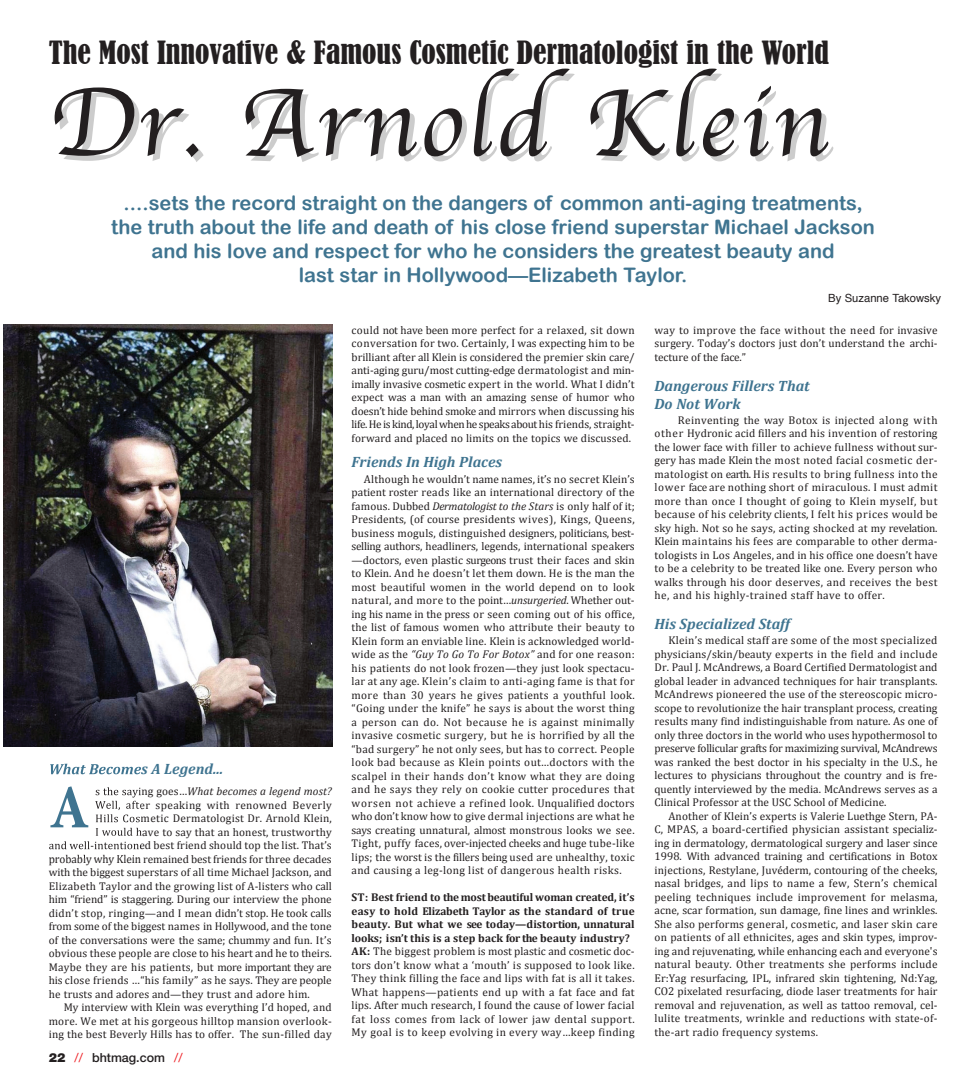
<style>
.page{position:relative;width:979px;height:1088px;background:#fff}
.page>*{position:absolute;margin:0;border:0;box-sizing:border-box;transform-origin:0 0}
.t1{font:100px "Apple Chancery";letter-spacing:.035em;color:#231f20}
.t2{font:700 condensed 62.5px "Minion Pro";color:#3f7490}
.t3{font:condensed 30px "Bernard";color:#231f20}
.t4{font:20px/24px "Arial Rounded MT Bold";color:#3f7490;text-align:center}
.t5{font:italic 700 15px/18px "Cambria";color:#3f7490}
.t6{font:500 12.5px "Helvetica Neue LT Std";color:#231f20}
.t7{font:11.25px/13.5px "Cambria";letter-spacing:.01em;color:#231f20;text-align:justify}
.t8{font:italic 11.25px "Cambria";letter-spacing:.01em;color:#231f20}
.t9{font:11.25px "Cambria";letter-spacing:.035em;color:#231f20}
.t10{font:11.25px "Helvetica";color:#231f20}
.s1{font-style:normal}
.s2{font-weight:900}
.s3{font-weight:400;font-style:italic;color:#ee1d23}
.s4{font-style:italic}
.s5{font-weight:700}
</style>
<div class="page">
<img style="left:4px;top:325px;width:328px;height:422px">
<img style="left:50px;top:766px;width:90px;height:92px">
<img style="left:96px;top:787px;width:30px;height:8px">
<img style="left:95px;top:801px;width:25px;height:9px">
<img style="left:126px;top:801px;width:14px;height:8px">
<img style="left:96px;top:814px;width:32px;height:8px">
<img style="left:96px;top:828px;width:36px;height:8px">
<img style="left:49px;top:841px;width:29px;height:8px">
<img style="left:49px;top:855px;width:26px;height:3px">
<img style="left:50px;top:763px;width:49px;height:11px">
<h3 class="t3" style="left:49px;top:35px;width:782px">The Most Innovative &amp; Famous Cosmetic Dermatologist in the World</h3>
<h1 class="t1" style="left:49px;top:43px;width:780px">Dr. Arnold Klein</h1>
<p class="t4" style="left:111px;top:191px;width:765px">....sets the record straight on the dangers of common anti-aging treatments, the truth about the life and death of his close friend superstar Michael Jackson and his love and respect for who he considers the greatest beauty and<br>last star in Hollywood—Elizabeth Taylor.</p>
<p class="t10" style="left:828px;top:293px;width:114px">By Suzanne Takowsky</p>
<h3 class="t5" style="left:49px;top:760px;width:176px">What Becomes A Legend...</h3>
<h2 class="t2" style="left:50px;top:764px;width:41px">A</h2>
<p class="t8" style="left:95px;top:784px;width:238px"><span class="s1">s the saying goes…</span>What becomes a legend most?</p>
<p class="t9" style="left:95px;top:798px;width:238px">Well, after speaking with renowned Beverly</p>
<p class="t7" style="left:95px;top:811px;width:238px">Hills Cosmetic Dermatologist Dr. Arnold Klein,</p>
<p class="t7" style="left:95px;top:825px;width:238px">I would have to say that an honest, trustworthy</p>
<p class="t7" style="left:49px;top:838px;width:285px">and well-intentioned best friend should top the list. That’s</p>
<p class="t7" style="left:49px;top:852px;width:285px">probably why Klein remained best friends for three decades</p>
<p class="t7" style="left:49px;top:865px;width:285px">with the biggest superstars of all time Michael Jackson, and</p>
<p class="t7" style="left:49px;top:879px;width:285px">Elizabeth Taylor and the growing list of A-listers who call</p>
<p class="t7" style="left:49px;top:892px;width:285px">him “friend” is staggering. During our interview the phone</p>
<p class="t7" style="left:49px;top:906px;width:285px">didn’t stop, ringing—and I mean didn’t stop. He took calls</p>
<p class="t7" style="left:49px;top:919px;width:285px">from some of the biggest names in Hollywood, and the tone</p>
<p class="t7" style="left:49px;top:933px;width:285px">of the conversations were the same; chummy and fun. It’s</p>
<p class="t7" style="left:49px;top:946px;width:285px">obvious these people are close to his heart and he to theirs.</p>
<p class="t7" style="left:49px;top:960px;width:285px">Maybe they are his patients, but more important they are</p>
<p class="t7" style="left:49px;top:973px;width:285px">his close friends …“his family” as he says. They are people</p>
<p class="t7" style="left:49px;top:987px;width:263px">he trusts and adores and—they trust and adore him.</p>
<p class="t7" style="left:64px;top:1000px;width:269px">My interview with Klein was everything I’d hoped, and</p>
<p class="t7" style="left:49px;top:1014px;width:285px">more. We met at his gorgeous hilltop mansion overlook-</p>
<p class="t7" style="left:49px;top:1027px;width:285px">ing the best Beverly Hills has to offer. The sun-filled day</p>
<p class="t6" style="left:49px;top:1049px;width:135px"><span class="s2">22</span> <span class="s3">//</span> bhtmag.com <span class="s3">//</span></p>
<p class="t7" style="left:352px;top:323px;width:285px">could not have been more perfect for a relaxed, sit down conversation for two. Certainly, I was expecting him to be brilliant after all Klein is considered the premier skin care/ anti-aging guru/most cutting-edge dermatologist and min&shy;imally invasive cosmetic expert in the world. What I didn’t expect was a man with an amazing sense of humor who doesn’t hide behind smoke and mirrors when discussing his life.He iskind,loyalwhenhe speaks abouthis friends, straight&shy;forward and placed no limits on the topics we discussed.</p>
<h3 class="t5" style="left:352px;top:453px;width:152px">Friends In High Places</h3>
<p class="t7" style="left:352px;top:472px;width:285px;text-indent:12px">Although he wouldn’t name names, it’s no secret Klein’s patient roster reads like an international directory of the famous. Dubbed <span class="s4">Dermatologist to the Stars</span> is only half of it; Presidents, (of course presidents wives), Kings, Queens, business moguls, distinguished designers, politicians, best&shy;selling authors, headliners, legends, international speakers —doctors, even plastic surgeons trust their faces and skin to Klein. And he doesn’t let them down. He is the man the most beautiful women in the world depend on to look natural, and more to the point…<span class="s4">unsurgeried</span>. Whether out&shy;ing his name in the press or seen coming out of his office, the list of famous women who attribute their beauty to Klein form an enviable line. Klein is acknowledged world&shy;wide as the <span class="s4">“Guy To Go To For Botox”</span> and for one reason: his patients do not look frozen—they just look spectacu&shy;lar at any age. Klein’s claim to anti-aging fame is that for more than 30 years he gives patients a youthful look. “Going under the knife” he says is about the worst thing a person can do. Not because he is against minimally invasive cosmetic surgery, but he is horrified by all the “bad surgery” he not only sees, but has to correct. People look bad because as Klein points out...doctors with the scalpel in their hands don’t know what they are doing and he says they rely on cookie cutter procedures that worsen not achieve a refined look. Unqualified doctors who don’t know how to give dermal injections are what he says creating unnatural, almost monstrous looks we see.<br>Tight, puffy faces, over-injected cheeks and huge tube-like lips; the worst is the fillers being used are unhealthy, toxic and causing a leg-long list of dangerous health risks.</p>
<p class="t7" style="left:352px;top:890px;width:285px;text-align:left"><span class="s5">ST: Best friend to themost beautiful woman created, it’s easy to hold Elizabeth Taylor as the standard of true beauty. But what we see today—distortion, unnatural looks; isn’t this is a step back for the beauty industry?<br>AK:</span> The biggest problem is most plastic and cosmetic doc&shy;tors don’t know what a ‘mouth’ is supposed to look like.<br>They think filling the face and lips with fat is all it takes.<br>What happens—patients end up with a fat face and fat lips. After much research, I found the cause of lower facial fat loss comes from lack of lower jaw dental support.<br>My goal is to keep evolving in every way…keep finding</p>
<p class="t7" style="left:654px;top:323px;width:285px">way to improve the face without the need for invasive surgery. Today’s doctors just don’t understand the archi&shy;tecture of the face.”</p>
<h3 class="t5" style="left:654px;top:376px;width:157px">Dangerous Fillers That<br>Do Not Work</h3>
<p class="t7" style="left:654px;top:413px;width:285px;text-indent:23px">Reinventing the way Botox is injected along with other Hydronic acid fillers and his invention of restoring the lower face with filler to achieve fullness without sur&shy;gery has made Klein the most noted facial cosmetic der&shy;matologist on earth. His results to bring fullness into the lower face are nothing short of miraculous. I must admit more than once I thought of going to Klein myself, but because of his celebrity clients, I felt his prices would be sky high. Not so he says, acting shocked at my revelation.<br>Klein maintains his fees are comparable to other derma&shy;tologists in Los Angeles, and in his office one doesn’t have to be a celebrity to be treated like one. Every person who walks through his door deserves, and receives the best he, and his highly-trained staff have to offer.</p>
<h3 class="t5" style="left:654px;top:615px;width:137px">His Specialized Staff</h3>
<p class="t7" style="left:654px;top:633px;width:285px;text-indent:14px">Klein’s medical staff are some of the most specialized physicians/skin/beauty experts in the field and include Dr. Paul J. McAndrews, a Board Certified Dermatologist and global leader in advanced techniques for hair transplants.<br>McAndrews pioneered the use of the stereoscopic micro&shy;scope to revolutionize the hair transplant process, creating results many find indistinguishable from nature. As one of only three doctors in the world who uses hypothermosol to preserve follicular grafts for maximizing survival, McAndrews was ranked the best doctor in his specialty in the U.S., he lectures to physicians throughout the country and is fre&shy;quently interviewed by the media. McAndrews serves as a Clinical Professor at the USC School of Medicine.</p>
<p class="t7" style="left:654px;top:809px;width:285px;text-indent:14px">Another of Klein’s experts is Valerie Luethge Stern, PA-C, MPAS, a board-certified physician assistant specializ&shy;ing in dermatology, dermatological surgery and laser since 1998. With advanced training and certifications in Botox injections, Restylane, Juvéderm, contouring of the cheeks, nasal bridges, and lips to name a few, Stern’s chemical peeling techniques include improvement for melasma, acne, scar formation, sun damage, fine lines and wrinkles.<br>She also performs general, cosmetic, and laser skin care on patients of all ethnicites, ages and skin types, improv&shy;ing and rejuvenating, while enhancing each and everyone's natural beauty. Other treatments she performs include Er:Yag resurfacing, IPL, infrared skin tightening, Nd:Yag, CO2 pixelated resurfacing, diode laser treatments for hair removal and rejuvenation, as well as tattoo removal, cel&shy;lulite treatments, wrinkle and reductions with state-of&shy;the-art radio frequency systems.</p>
</div>
